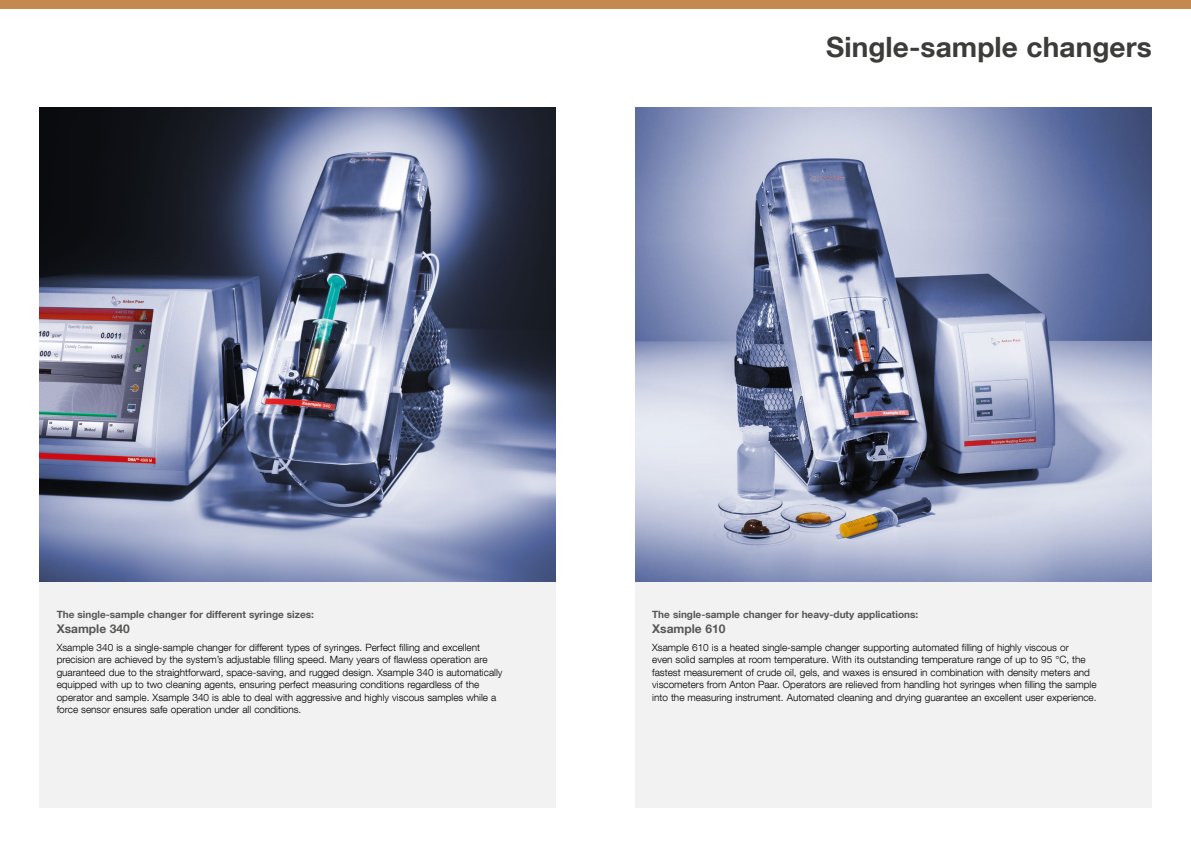
<style>
.page{position:relative;width:1191px;height:842px;background:#fff}
.page>*{position:absolute;margin:0;border:0;box-sizing:border-box;transform-origin:0 0}
.t1{font:700 28px "Helvetica Neue LT Com";letter-spacing:.005em;color:#3c3c3b}
.t2{font:700 12px "Helvetica Neue LT Com";color:#575756}
.t3{font:300 10px/12.5px "Helvetica Neue LT Com";color:#000}
.t4{font:700 10px "Helvetica Neue LT Com";color:#575756}
</style>
<div class="page">
<img style="left:635px;top:108px;width:516px;height:475px">
<img style="left:40px;top:108px;width:516px;height:475px">
<div style="left:635px;top:583px;width:516px;height:225px;background:#f2f2f2"></div>
<div style="left:40px;top:583px;width:516px;height:225px;background:#f2f2f2"></div>
<div style="left:0;top:0;width:595px;height:9px;background:#c38950"></div>
<div style="left:595px;top:0;width:596px;height:9px;background:#c38950"></div>
<h1 class="t1" style="left:826px;top:29px;width:327px">Single-sample changers</h1>
<p class="t4" style="left:57px;top:608px;width:259px">The single-sample changer for different syringe sizes:</p>
<p class="t2" style="left:57px;top:621px;width:75px">Xsample 340</p>
<p class="t3" style="left:57px;top:641px;width:447px">Xsample 340 is a single-sample changer for different types of syringes. Perfect filling and excellent precision are achieved by the system’s adjustable filling speed. Many years of flawless operation are guaranteed due to the straightforward, space-saving, and rugged design. Xsample 340 is automatically equipped with up to two cleaning agents, ensuring perfect measuring conditions regardless of the operator and sample. Xsample 340 is able to deal with aggressive and highly viscous samples while a force sensor ensures safe operation under all conditions.</p>
<p class="t4" style="left:652px;top:608px;width:267px">The single-sample changer for heavy-duty applications:</p>
<p class="t2" style="left:652px;top:621px;width:75px">Xsample 610</p>
<p class="t3" style="left:652px;top:641px;width:446px">Xsample 610 is a heated single-sample changer supporting automated filling of highly viscous or<br>even solid samples at room temperature. With its outstanding temperature range of up to 95 °C, the fastest measurement of crude oil, gels, and waxes is ensured in combination with density meters and viscometers from Anton Paar. Operators are relieved from handling hot syringes when filling the sample into the measuring instrument. Automated cleaning and drying guarantee an excellent user experience.</p>
</div>
